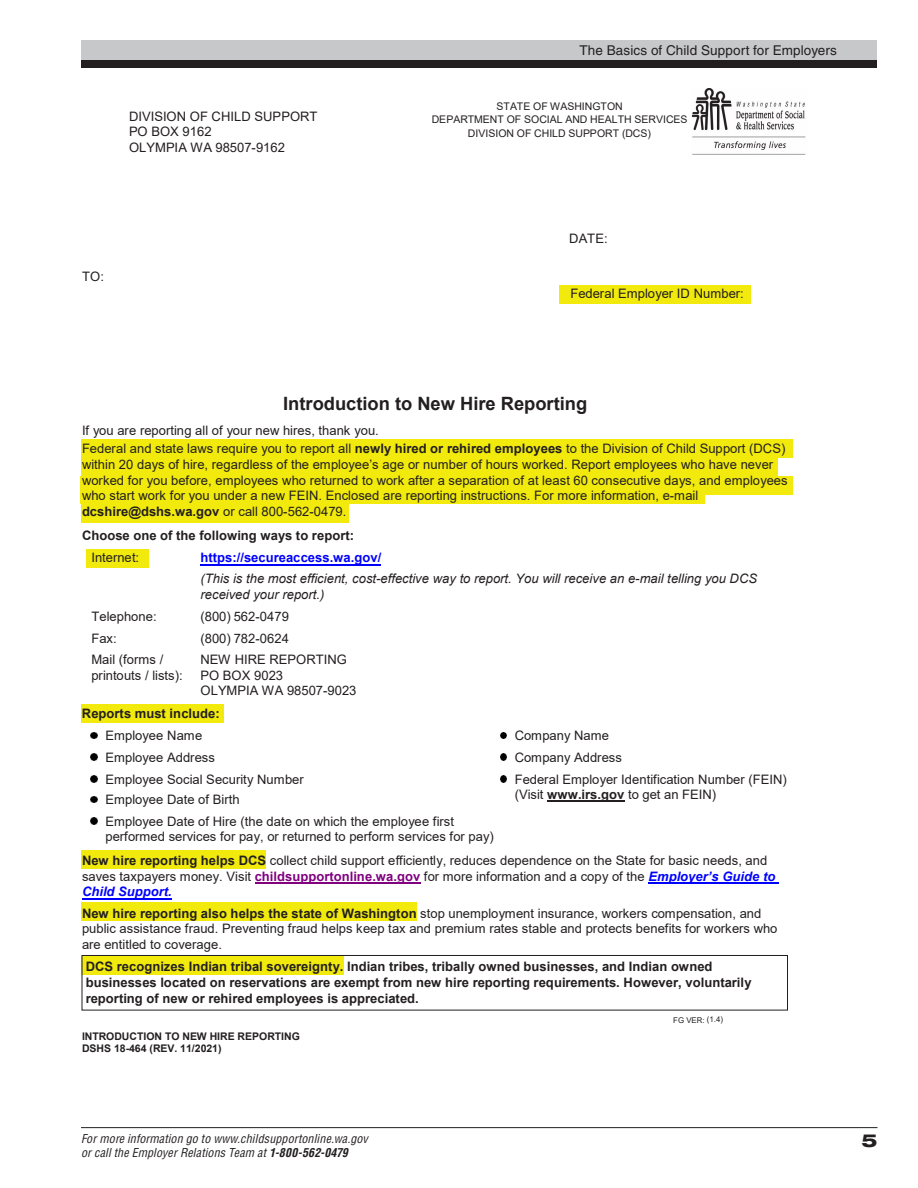
<style>
.page{position:relative;width:918px;height:1188px;background:#fff}
.page>*{position:absolute;margin:0;border:0;box-sizing:border-box;transform-origin:0 0}
.t1{font:700 18.3px "Arial";letter-spacing:-.005em;color:#231f20}
.t2{font:800 expanded 18px "Helvetica Neue LT Std";color:#231f20}
.t3{font:13.5px "Helvetica LT Std";letter-spacing:.01em;color:#231f20}
.t4{font:13.05px/15.8px "Arial";color:#231f20}
.t5{font:700 13.05px/15.9px "Arial";letter-spacing:.005em;color:#231f20}
.t6{font:italic 13.05px/20.9px "Arial";color:#231f20}
.t7{font:italic condensed 12px/14.4px "Helvetica LT Std";letter-spacing:.01em;color:#231f20}
.t8{font:10.5px/13.4px "Arial";color:#231f20;text-align:center}
.t9{font:700 10.5px/11.7px "Arial";letter-spacing:-.005em;color:#231f20}
.t10{font:7.8px "Arial";color:#231f20}
.s1{font-weight:700}
.s2{font-weight:400}
.s3{font-weight:700;font-style:normal;color:#00f}
.s4{font-weight:700;color:#800080}
.s5{font-weight:700;font-style:italic;color:#00f}
</style>
<div class="page">
<div style="left:559px;top:285px;width:191px;height:18px;background:#f1ea0c"></div>
<div style="left:81px;top:704px;width:143px;height:18px;background:#f1ea0c"></div>
<div style="left:81px;top:504px;width:268px;height:18px;background:#f1ea0c"></div>
<div style="left:86px;top:550px;width:63px;height:18px;background:#f1ea0c"></div>
<div style="left:80px;top:485px;width:624px;height:19px;background:#f1ea0c"></div>
<div style="left:80px;top:476px;width:713px;height:19px;background:#f1ea0c"></div>
<div style="left:81px;top:458px;width:697px;height:18px;background:#f1ea0c"></div>
<div style="left:81px;top:440px;width:712px;height:18px;background:#f1ea0c"></div>
<hr style="left:81px;top:1127px;width:797px;height:1px;background:#231f20">
<div style="left:81px;top:56px;width:796px;height:12px;background:#231f20"></div>
<div style="left:81px;top:40px;width:796px;height:20px;background:#c7c8ca"></div>
<div style="left:81px;top:850px;width:185px;height:19px;background:#f1ea0c"></div>
<div style="left:81px;top:903px;width:336px;height:18px;background:#f1ea0c"></div>
<div style="left:81px;top:957px;width:262px;height:18px;background:#f1ea0c"></div>
<svg style="left:500px;top:732px;width:7px;height:7px"></svg>
<div style="left:82px;top:955px;width:706px;height:56px;border:1px solid #231f20"></div>
<hr style="left:201px;top:564px;width:180px;height:1px;background:#00f">
<hr style="left:547px;top:800px;width:77px;height:2px;background:#231f20">
<hr style="left:255px;top:882px;width:165px;height:2px;background:#800080">
<hr style="left:648px;top:882px;width:131px;height:2px;background:#00f">
<hr style="left:82px;top:898px;width:90px;height:1px;background:#00f">
<svg style="left:91px;top:818px;width:6px;height:6px"></svg>
<svg style="left:500px;top:775px;width:7px;height:7px"></svg>
<svg style="left:500px;top:754px;width:7px;height:6px"></svg>
<svg style="left:91px;top:796px;width:6px;height:7px"></svg>
<svg style="left:91px;top:775px;width:6px;height:7px"></svg>
<svg style="left:91px;top:754px;width:6px;height:6px"></svg>
<svg style="left:91px;top:732px;width:6px;height:7px"></svg>
<img style="left:692px;top:89px;width:114px;height:65px">
<p class="t3" style="left:580px;top:42px;width:259px">The Basics of Child Support for Employers</p>
<p class="t4" style="left:129px;top:108px;width:190px">DIVISION OF CHILD SUPPORT<br>PO BOX 9162<br>OLYMPIA WA 98507-9162</p>
<p class="t8" style="left:432px;top:99px;width:257px">STATE OF WASHINGTON<br>DEPARTMENT OF SOCIAL AND HEALTH SERVICES<br>DIVISION OF CHILD SUPPORT (DCS)</p>
<p class="t4" style="left:82px;top:268px;width:23px">TO:</p>
<p class="t4" style="left:569px;top:230px;width:40px">DATE:</p>
<p class="t4" style="left:570px;top:286px;width:175px">Federal Employer ID Number:</p>
<p class="t1" style="left:283px;top:391px;width:306px">Introduction to New Hire Reporting</p>
<p class="t4" style="left:82px;top:420px;width:705px;line-height:18.9px">If you are reporting all of your new hires, thank you.<br>Federal and state laws require you to report all <span class="s1">newly hired or rehired employees</span> to the Division of Child Support (DCS)</p>
<p class="t4" style="left:82px;top:457px;width:707px">within 20 days of hire, regardless of the employee’s age or number of hours worked. Report employees who have never worked for you before, employees who returned to work after a separation of at least 60 consecutive days, and employees who start work for you under a new FEIN. Enclosed are reporting instructions. For more information, e-mail <span class="s1">dcshire@dshs.wa.gov</span> or call 800-562-0479.</p>
<p class="t5" style="left:91px;top:524px;width:264px;line-height:22.6px;text-indent:-9px">Choose one of the following ways to report:<br><span class="s2">Internet:</span></p>
<p class="t6" style="left:201px;top:548px;width:558px"><span class="s3">https://secureaccess.wa.gov/<br></span>(This is the most efficient, cost-effective way to report. You will receive an e-mail telling you DCS</p>
<p class="t6" style="left:201px;top:584px;width:125px">received your report.)</p>
<p class="t4" style="left:201px;top:605px;width:148px;line-height:21.6px">(800) 562-0479<br>(800) 782-0624<br>NEW HIRE REPORTING</p>
<p class="t4" style="left:201px;top:667px;width:158px">PO BOX 9023<br>OLYMPIA WA 98507-9023</p>
<p class="t5" style="left:82px;top:703px;width:139px;line-height:21.9px;text-align:center">Reports must include:<br><span class="s2">Employee Name</span></p>
<p class="t4" style="left:91px;top:605px;width:73px;line-height:21.6px">Telephone:<br>Fax:<br>Mail (forms /</p>
<p class="t4" style="left:91px;top:667px;width:93px">printouts / lists):</p>
<p class="t4" style="left:106px;top:747px;width:350px;line-height:21.3px">Employee Address<br>Employee Social Security Number<br>Employee Date of Birth<br>Employee Date of Hire (the date on which the employee first</p>
<p class="t4" style="left:106px;top:829px;width:390px">performed services for pay, or returned to perform services for pay)</p>
<p class="t4" style="left:515px;top:728px;width:96px">Company Name</p>
<p class="t4" style="left:515px;top:747px;width:274px;line-height:21.6px">Company Address<br>Federal Employer Identification Number (FEIN)</p>
<p class="t4" style="left:515px;top:786px;width:203px">(Visit <span class="s1">www.irs.gov</span> to get an FEIN)</p>
<p class="t4" style="left:82px;top:852px;width:695px"><span class="s1">New hire reporting helps DCS</span> collect child support efficiently, reduces dependence on the State for basic needs, and saves taxpayers money. Visit <span class="s4">childsupportonline.wa.gov</span> for more information and a copy of the <span class="s5">Employer’s Guide to<br>Child Support.</span></p>
<p class="t4" style="left:82px;top:905px;width:697px"><span class="s1">New hire reporting also helps the state of Washington</span> stop unemployment insurance, workers compensation, and public assistance fraud. Preventing fraud helps keep tax and premium rates stable and protects benefits for workers who are entitled to coverage.</p>
<p class="t5" style="left:86px;top:959px;width:667px">DCS recognizes Indian tribal sovereignty. Indian tribes, tribally owned businesses, and Indian owned businesses located on reservations are exempt from new hire reporting requirements. However, voluntarily reporting of new or rehired employees is appreciated.</p>
<p class="t9" style="left:82px;top:1031px;width:219px">INTRODUCTION TO NEW HIRE REPORTING<br>DSHS 18-464 (REV. 11/2021)</p>
<p class="t7" style="left:81px;top:1131px;width:288px">For more information go to www.childsupportonline.wa.gov or call the Employer Relations Team at <span class="s1">1-800-562-0479</span></p>
<p class="t10" style="left:673px;top:1015px;width:51px">FG VER: (1.4)</p>
<p class="t2" style="left:862px;top:1129px;width:17px">5</p>
</div>
